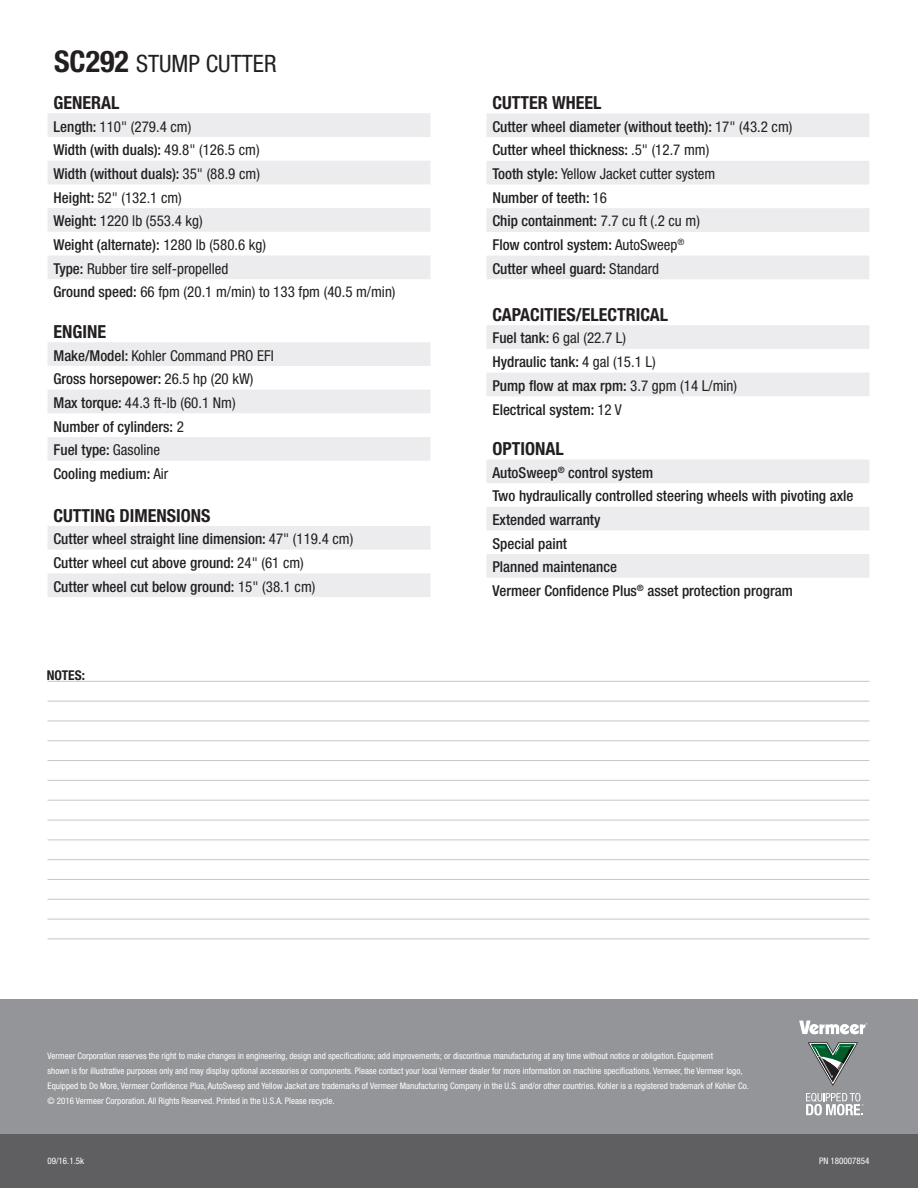
<style>
.page{position:relative;width:918px;height:1188px;background:#fff}
.page>*{position:absolute;margin:0;border:0;box-sizing:border-box;transform-origin:0 0}
.t1{font:condensed 24px "Helvetica Neue";color:#231f20}
.t2{font:700 condensed 18px "Helvetica Neue";color:#231f20}
.t3{font:500 condensed 15px "Helvetica Neue";color:#231f20}
.t4{font:condensed 15px "Helvetica Neue";color:#231f20}
.t5{font:700 condensed 13.5px "Helvetica Neue";color:#231f20}
.t6{font:condensed 9px/15px "Helvetica Neue";color:#fff}
.s1{font-weight:700;font-size:30px}
.s2{font-weight:500}
.s3{font-weight:400}
</style>
<div class="page">
<div style="left:0;top:999px;width:918px;height:151px;background:#939598"></div>
<svg style="left:799px;top:1021px;width:69px;height:13px"></svg>
<svg style="left:806px;top:1093px;width:58px;height:22px"></svg>
<svg style="left:808px;top:1042px;width:50px;height:44px"></svg>
<div style="left:0;top:1134px;width:918px;height:54px;background:#5f5f62"></div>
<svg style="left:48px;top:113px;width:382px;height:166px;fill:#ececee"></svg>
<svg style="left:48px;top:342px;width:382px;height:119px;fill:#ececee"></svg>
<svg style="left:486px;top:325px;width:383px;height:71px"></svg>
<svg style="left:486px;top:460px;width:383px;height:118px;fill:#ececee"></svg>
<svg style="left:48px;top:526px;width:382px;height:71px"></svg>
<svg style="left:486px;top:113px;width:383px;height:166px;fill:#ececee"></svg>
<hr style="left:48px;top:681px;width:821px;height:1px;background:#c5c6c8">
<hr style="left:48px;top:701px;width:821px;height:1px;background:#c5c6c8">
<hr style="left:48px;top:721px;width:821px;height:1px;background:#c5c6c8">
<hr style="left:48px;top:740px;width:821px;height:1px;background:#c5c6c8">
<hr style="left:48px;top:760px;width:821px;height:1px;background:#c5c6c8">
<hr style="left:48px;top:780px;width:821px;height:1px;background:#c5c6c8">
<hr style="left:48px;top:800px;width:821px;height:1px;background:#c5c6c8">
<hr style="left:48px;top:820px;width:821px;height:1px;background:#c5c6c8">
<hr style="left:48px;top:840px;width:821px;height:1px;background:#c5c6c8">
<hr style="left:48px;top:859px;width:821px;height:1px;background:#c5c6c8">
<hr style="left:48px;top:879px;width:821px;height:1px;background:#c5c6c8">
<hr style="left:48px;top:899px;width:821px;height:1px;background:#c5c6c8">
<hr style="left:48px;top:919px;width:821px;height:1px;background:#c5c6c8">
<hr style="left:48px;top:939px;width:821px;height:1px;background:#c5c6c8">
<p class="t1" style="left:54px;top:50px;width:224px"><span class="s1">SC292</span> STUMP CUTTER</p>
<p class="t2" style="left:54px;top:92px;width:68px">GENERAL</p>
<p class="t4" style="left:54px;top:118px;width:139px"><span class="s2">Length:</span> 110" (279.4 cm)</p>
<p class="t3" style="left:54px;top:141px;width:208px">Width (with duals): <span class="s3">49.8" (126.5 cm)</span></p>
<p class="t3" style="left:54px;top:165px;width:208px">Width (without duals): <span class="s3">35" (88.9 cm)</span></p>
<p class="t4" style="left:54px;top:189px;width:130px"><span class="s2">Height:</span> 52" (132.1 cm)</p>
<p class="t4" style="left:54px;top:212px;width:151px"><span class="s2">Weight:</span> 1220 lb (553.4 kg)</p>
<p class="t3" style="left:54px;top:236px;width:214px">Weight (alternate): <span class="s3">1280 lb (580.6 kg)</span></p>
<p class="t4" style="left:54px;top:260px;width:176px"><span class="s2">Type:</span> Rubber tire self-propelled</p>
<p class="t4" style="left:54px;top:283px;width:344px"><span class="s2">Ground speed:</span> 66 fpm (20.1 m/min) to 133 fpm (40.5 m/min)</p>
<p class="t2" style="left:54px;top:321px;width:54px">ENGINE</p>
<p class="t4" style="left:54px;top:347px;width:222px"><span class="s2">Make/Model:</span> Kohler Command PRO EFI</p>
<p class="t3" style="left:54px;top:370px;width:201px">Gross horsepower: <span class="s3">26.5 hp (20 kW)</span></p>
<p class="t4" style="left:54px;top:394px;width:184px"><span class="s2">Max torque:</span> 44.3 ft-lb (60.1 Nm)</p>
<p class="t3" style="left:54px;top:417px;width:132px">Number of cylinders: <span class="s3">2</span></p>
<p class="t3" style="left:54px;top:441px;width:108px">Fuel type: <span class="s3">Gasoline</span></p>
<p class="t3" style="left:54px;top:465px;width:116px">Cooling medium: <span class="s3">Air</span></p>
<p class="t2" style="left:54px;top:505px;width:158px">CUTTING DIMENSIONS</p>
<p class="t3" style="left:54px;top:530px;width:301px">Cutter wheel straight line dimension: <span class="s3">47" (119.4 cm)</span></p>
<p class="t3" style="left:54px;top:554px;width:252px">Cutter wheel cut above ground: <span class="s3">24" (61 cm)</span></p>
<p class="t3" style="left:54px;top:577px;width:263px">Cutter wheel cut below ground: <span class="s3">15" (38.1 cm)</span></p>
<p class="t5" style="left:47px;top:667px;width:40px">NOTES:</p>
<p class="t2" style="left:492px;top:92px;width:110px">CUTTER WHEEL</p>
<p class="t3" style="left:492px;top:117px;width:302px">Cutter wheel diameter (without teeth): <span class="s3">17" (43.2 cm)</span></p>
<p class="t3" style="left:492px;top:141px;width:218px">Cutter wheel thickness: <span class="s3">.5" (12.7 mm)</span></p>
<p class="t4" style="left:492px;top:165px;width:225px"><span class="s2">Tooth style:</span> Yellow Jacket cutter system</p>
<p class="t3" style="left:492px;top:189px;width:116px">Number of teeth: <span class="s3">16</span></p>
<p class="t3" style="left:492px;top:212px;width:209px">Chip containment: <span class="s3">7.7 cu ft (.2 cu m)</span></p>
<p class="t3" style="left:492px;top:236px;width:194px">Flow control system: <span class="s3">AutoSweep</span><sup>®</sup></p>
<p class="t3" style="left:492px;top:260px;width:168px">Cutter wheel guard: <span class="s3">Standard</span></p>
<p class="t2" style="left:492px;top:304px;width:177px">CAPACITIES/ELECTRICAL</p>
<p class="t4" style="left:492px;top:330px;width:135px"><span class="s2">Fuel tank:</span> 6 gal (22.7 L)</p>
<p class="t3" style="left:492px;top:353px;width:165px">Hydraulic tank: <span class="s3">4 gal (15.1 L)</span></p>
<p class="t3" style="left:492px;top:377px;width:246px">Pump flow at max rpm: <span class="s3">3.7 gpm (14 L/min)</span></p>
<p class="t3" style="left:492px;top:400px;width:131px">Electrical system: <span class="s3">12 V</span></p>
<p class="t2" style="left:492px;top:438px;width:73px">OPTIONAL</p>
<p class="t3" style="left:492px;top:464px;width:162px">AutoSweep<sup>®</sup> control system</p>
<p class="t3" style="left:492px;top:487px;width:362px">Two hydraulically controlled steering wheels with pivoting axle</p>
<p class="t3" style="left:492px;top:511px;width:110px">Extended warranty</p>
<p class="t3" style="left:492px;top:534px;width:76px">Special paint</p>
<p class="t3" style="left:492px;top:558px;width:126px">Planned maintenance</p>
<p class="t3" style="left:492px;top:582px;width:302px">Vermeer Confidence Plus<sup>®</sup> asset protection program</p>
<p class="t6" style="left:48px;top:1049px;width:703px">Vermeer Corporation reserves the right to make changes in engineering, design and specifications; add improvements; or discontinue manufacturing at any time without notice or obligation. Equipment<br>shown is for illustrative purposes only and may display optional accessories or components. Please contact your local Vermeer dealer for more information on machine specifications. Vermeer, the Vermeer logo, Equipped to Do More, Vermeer Confidence Plus, AutoSweep and Yellow Jacket are trademarks of Vermeer Manufacturing Company in the U.S. and/or other countries. Kohler is a registered trademark of Kohler Co. © 2016 Vermeer Corporation. All Rights Reserved. Printed in the U.S.A. Please recycle.</p>
<p class="t6" style="left:48px;top:1154px;width:38px">09/16.1.5k</p>
<p class="t6" style="left:819px;top:1154px;width:52px">PN 180007854</p>
</div>
